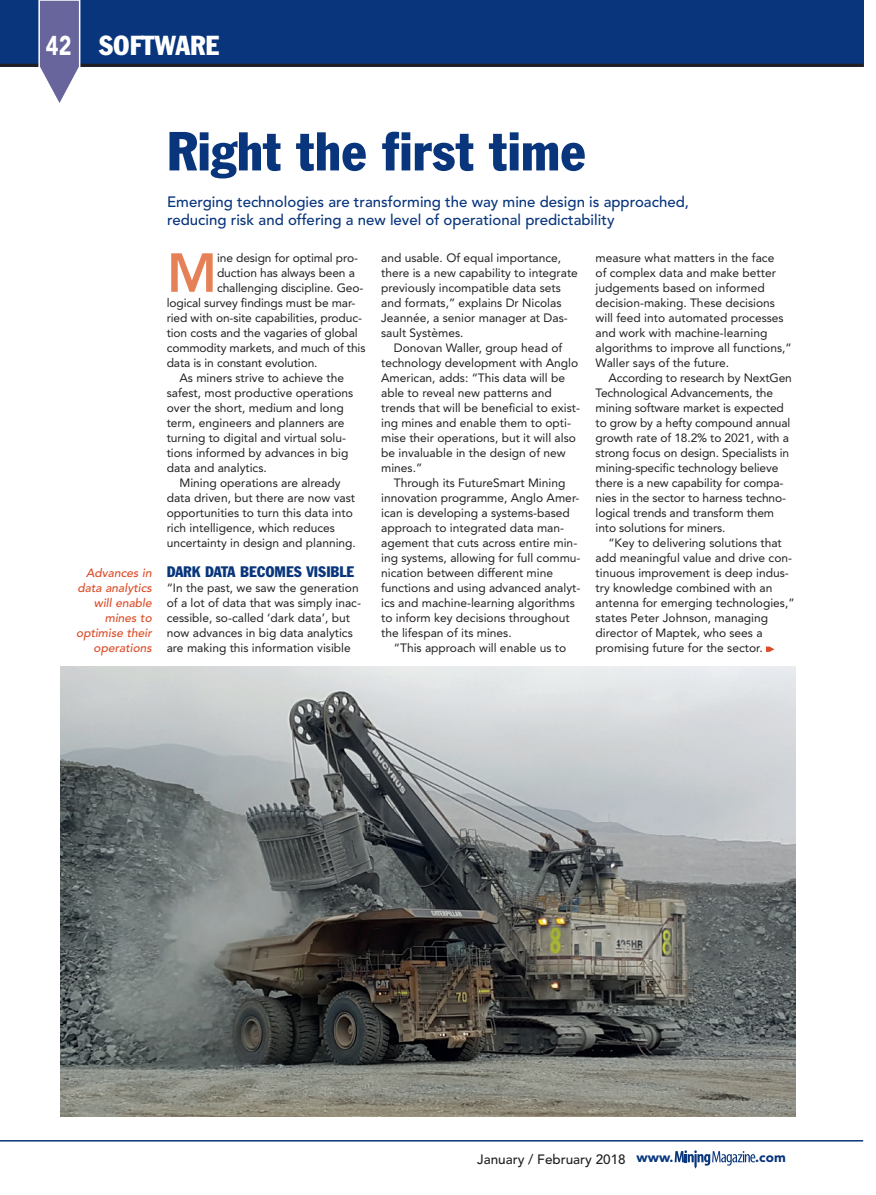
<style>
.page{position:relative;width:876px;height:1195px;background:#fff}
.page>*{position:absolute;margin:0;border:0;box-sizing:border-box;transform-origin:0 0}
.t1{font:800 54.45px "Avenir";color:#e68157}
.t2{font:condensed 54px "Franklin Gothic BT";color:#08357c}
.t3{font:condensed 27px "Franklin Gothic BT";color:#fff}
.t4{font:500 15px/18px "Avenir";color:#08357c}
.t5{font:condensed 15px "Franklin Gothic BT";color:#08357c}
.t6{font:500 13.5px "Avenir";color:#231f20}
.t7{font:900 13.5px "Avenir";color:#08357c}
.t8{font:12px/15px "Avenir";color:#231f20}
.t9{font:italic 500 12px/15px "Avenir";color:#dc4c27;text-align:right}
.s1{font-family:"Avenir";font-weight:900;font-stretch:normal}
.s2{font-weight:900;color:#08357c}
</style>
<div class="page">
<svg style="left:675px;top:1150px;width:80px;height:18px"></svg>
<div style="left:0;top:0;width:863px;height:67px;background:#08357c"></div>
<hr style="left:0;top:64px;width:863px;height:3px;background:#231f20">
<svg style="left:38px;top:0;width:43px;height:103px"></svg>
<hr style="left:0;top:1140px;width:863px;height:1px;background:#08357c">
<img style="left:60px;top:667px;width:735px;height:450px">
<svg style="left:766px;top:646px;width:8px;height:6px"></svg>
<h3 class="t3" style="left:46px;top:28px;width:175px"><span class="s1">42</span> SOFTWARE</h3>
<p class="t9" style="left:76px;top:565px;width:77px">Advances in data analytics will enable mines to optimise their operations</p>
<h2 class="t2" style="left:167px;top:116px;width:421px">Right the first time</h2>
<p class="t4" style="left:167px;top:193px;width:523px">Emerging technologies are transforming the way mine design is approached, reducing risk and offering a new level of operational predictability</p>
<h1 class="t1" style="left:167px;top:241px;width:52px">M</h1>
<p class="t8" style="left:217px;top:250px;width:142px">ine design for optimal pro-</p>
<p class="t8" style="left:596px;top:250px;width:198px">measure what matters in the face<br>of complex data and make better judgements based on informed decision-making. These decisions will feed into automated processes and work with machine-learning algorithms to improve all functions,”<br>Waller says of the future.</p>
<p class="t8" style="left:596px;top:370px;width:198px;text-indent:13px">According to research by NextGen Technological Advancements, the mining software market is expected to grow by a hefty compound annual growth rate of 18.2% to 2021, with a strong focus on design. Specialists in mining-specific technology believe there is a new capability for compa&shy;nies in the sector to harness techno&shy;logical trends and transform them into solutions for miners.</p>
<p class="t8" style="left:596px;top:535px;width:201px;text-indent:13px">“Key to delivering solutions that add meaningful value and drive con&shy;tinuous improvement is deep indus&shy;try knowledge combined with an antenna for emerging technologies,” states Peter Johnson, managing director of Maptek, who sees a promising future for the sector.</p>
<p class="t8" style="left:381px;top:250px;width:198px">and usable. Of equal importance, there is a new capability to integrate previously incompatible data sets and formats,” explains Dr Nicolas<br>Jeannée, a senior manager at Das&shy;sault Systèmes.</p>
<p class="t8" style="left:381px;top:340px;width:200px;text-indent:13px">Donovan Waller, group head of technology development with Anglo<br>American, adds: “This data will be able to reveal new patterns and trends that will be beneficial to exist&shy;ing mines and enable them to opti&shy;mise their operations, but it will also be invaluable in the design of new mines.”</p>
<p class="t8" style="left:381px;top:475px;width:201px;text-indent:13px">Through its FutureSmart Mining innovation programme, Anglo Amer&shy;ican is developing a systems-based approach to integrated data man&shy;agement that cuts across entire min&shy;ing systems, allowing for full commu&shy;nication between different mine functions and using advanced analyt&shy;ics and machine-learning algorithms to inform key decisions throughout the lifespan of its mines.</p>
<p class="t8" style="left:394px;top:640px;width:174px">“This approach will enable us to</p>
<p class="t8" style="left:217px;top:265px;width:139px">duction has always been a</p>
<p class="t8" style="left:217px;top:280px;width:148px">challenging discipline. Geo-</p>
<p class="t8" style="left:167px;top:295px;width:190px">logical survey findings must be mar-</p>
<p class="t8" style="left:167px;top:310px;width:197px">ried with on-site capabilities, produc-</p>
<p class="t8" style="left:167px;top:325px;width:192px">tion costs and the vagaries of global</p>
<p class="t8" style="left:167px;top:340px;width:200px">commodity markets, and much of this</p>
<p class="t8" style="left:167px;top:355px;width:152px">data is in constant evolution.</p>
<p class="t8" style="left:179px;top:370px;width:166px">As miners strive to achieve the</p>
<p class="t8" style="left:167px;top:385px;width:188px">safest, most productive operations</p>
<p class="t8" style="left:167px;top:400px;width:178px">over the short, medium and long</p>
<p class="t8" style="left:167px;top:415px;width:179px">term, engineers and planners are</p>
<p class="t8" style="left:167px;top:430px;width:181px">turning to digital and virtual solu-</p>
<p class="t8" style="left:167px;top:445px;width:183px">tions informed by advances in big</p>
<p class="t8" style="left:167px;top:460px;width:102px">data and analytics.</p>
<p class="t8" style="left:179px;top:475px;width:162px">Mining operations are already</p>
<p class="t8" style="left:167px;top:490px;width:190px">data driven, but there are now vast</p>
<p class="t8" style="left:167px;top:505px;width:188px">opportunities to turn this data into</p>
<p class="t8" style="left:167px;top:520px;width:170px">rich intelligence, which reduces</p>
<p class="t8" style="left:167px;top:535px;width:191px">uncertainty in design and planning.</p>
<p class="t5" style="left:167px;top:562px;width:189px">DARK DATA BECOMES VISIBLE</p>
<p class="t8" style="left:167px;top:580px;width:196px">“In the past, we saw the generation of a lot of data that was simply inac&shy;cessible, so-called ‘dark data’, but now advances in big data analytics are making this information visible</p>
<p class="t6" style="left:477px;top:1151px;width:198px">January / February 2018 <span class="s2">www.</span></p>
<p class="t7" style="left:755px;top:1149px;width:32px">.com</p>
</div>
